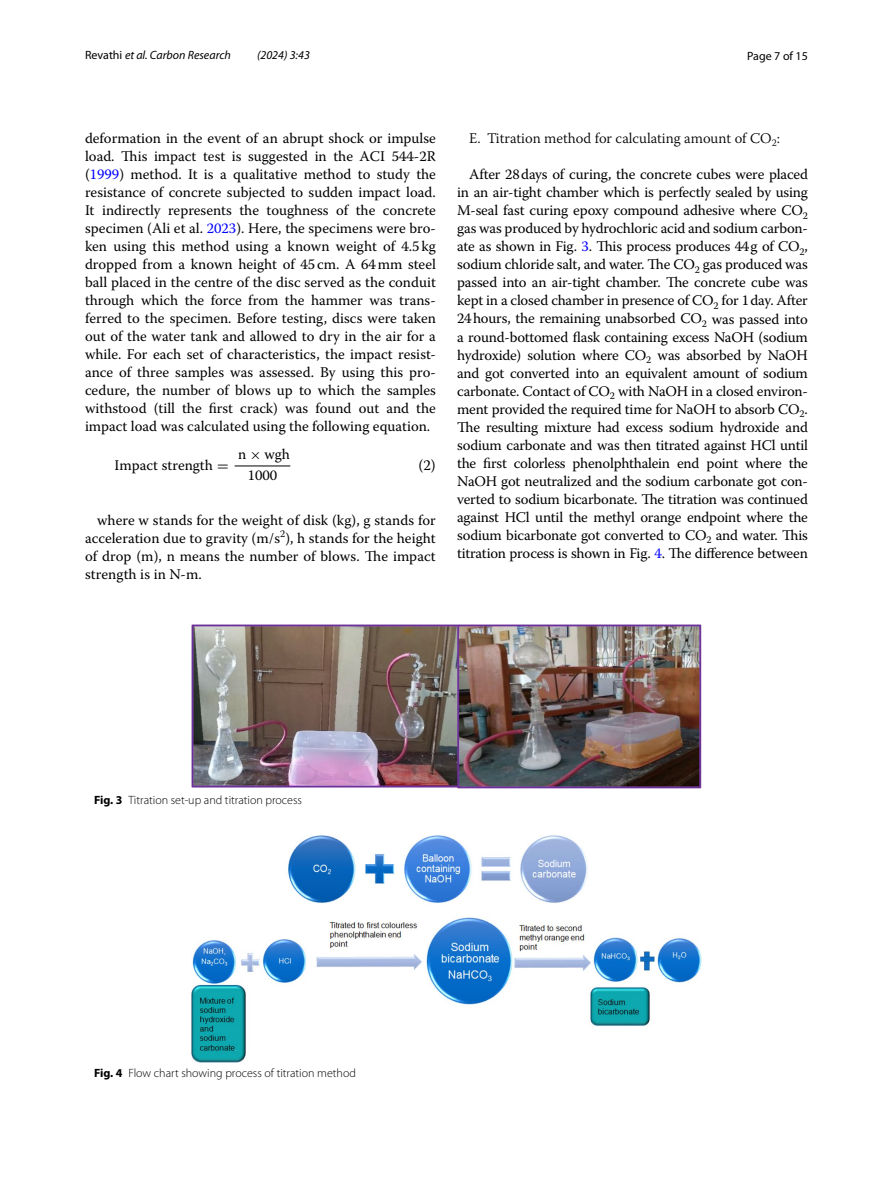
<style>
.page{position:relative;width:893px;height:1187px;background:#fff}
.page>*{position:absolute;margin:0;border:0;box-sizing:border-box;transform-origin:0 0}
.t1{font:15px "Warnock Pro";color:#000}
.t2{font:14.7px/18px "Warnock Pro";color:#000;text-align:justify}
.t3{font:300 14.7px "Warnock Pro";color:#000}
.t4{font:14.7px/20.7px "Warnock Pro Regular 3";color:#000;text-align:center}
.t5{font:300 12px "Myriad Pro";color:#000}
.t6{font:italic 12px "Myriad Pro";color:#000}
.t7{font:12px "Myriad Pro";color:#000}
.s1{font-style:normal}
.s2{color:#00f}
.s3{font-family:"MTSYN2"}
.s4{font-weight:700}
</style>
<div class="page">
<hr style="left:235px;top:465px;width:55px;height:1px;background:#000">
<img style="left:191px;top:624px;width:511px;height:164px">
<img style="left:191px;top:835px;width:511px;height:226px">
<p class="t6" style="left:85px;top:48px;width:147px"><span class="s1">Revathi</span> et al. Carbon Research</p>
<p class="t6" style="left:257px;top:48px;width:54px">(2024) 3:43</p>
<p class="t7" style="left:747px;top:48px;width:62px">Page 7 of 15</p>
<p class="t2" style="left:85px;top:128px;width:352px">deformation in the event of an abrupt shock or impulse load. This impact test is suggested in the ACI 544-2R (<span class="s2">1999</span>) method. It is a qualitative method to study the resistance of concrete subjected to sudden impact load.<br>It indirectly represents the toughness of the concrete specimen (Ali et al. <span class="s2">2023</span>). Here, the specimens were bro&shy;ken using this method using a known weight of 4.5kg dropped from a known height of 45cm. A 64mm steel ball placed in the centre of the disc served as the conduit through which the force from the hammer was trans&shy;ferred to the specimen. Before testing, discs were taken out of the water tank and allowed to dry in the air for a while. For each set of characteristics, the impact resist&shy;ance of three samples was assessed. By using this pro&shy;cedure, the number of blows up to which the samples withstood (till the first crack) was found out and the impact load was calculated using the following equation.</p>
<p class="t4" style="left:238px;top:445px;width:54px">n <span class="s3">×</span> wgh<br>1000</p>
<p class="t4" style="left:115px;top:456px;width:116px">Impact strength <span class="s3">=</span></p>
<p class="t1" style="left:419px;top:456px;width:19px">(2)</p>
<p class="t2" style="left:85px;top:511px;width:352px;text-indent:12px">where w stands for the weight of disk (kg), g stands for acceleration due to gravity (m/s<sup>2</sup>), h stands for the height of drop (m), n means the number of blows. The impact strength is in N-m.</p>
<p class="t3" style="left:469px;top:129px;width:312px">E. Titration method for calculating amount of CO<sub>2</sub>:</p>
<p class="t2" style="left:457px;top:165px;width:352px;text-indent:12px">After 28days of curing, the concrete cubes were placed in an air-tight chamber which is perfectly sealed by using M-seal fast curing epoxy compound adhesive where CO<sub>2 </sub>gas was produced by hydrochloric acid and sodium carbon&shy;ate as shown in Fig. <span class="s2">3</span>. This process produces 44g of CO<sub>2</sub>, sodium chloride salt, and water. The CO<sub>2</sub> gas produced was passed into an air-tight chamber. The concrete cube was kept in a closed chamber in presence of CO<sub>2</sub> for 1day. After 24hours, the remaining unabsorbed CO<sub>2</sub> was passed into a round-bottomed flask containing excess NaOH (sodium hydroxide) solution where CO<sub>2</sub> was absorbed by NaOH and got converted into an equivalent amount of sodium carbonate. Contact of CO<sub>2</sub> with NaOH in a closed environ&shy;ment provided the required time for NaOH to absorb CO<sub>2</sub>.<br>The resulting mixture had excess sodium hydroxide and sodium carbonate and was then titrated against HCl until the first colorless phenolphthalein end point where the NaOH got neutralized and the sodium carbonate got con&shy;verted to sodium bicarbonate. The titration was continued against HCl until the methyl orange endpoint where the sodium bicarbonate got converted to CO<sub>2</sub> and water. This titration process is shown in Fig. <span class="s2">4</span>. The difference between</p>
<p class="t5" style="left:94px;top:793px;width:210px"><span class="s4">Fig. 3</span> Titration set-up and titration process</p>
<p class="t5" style="left:94px;top:1066px;width:263px"><span class="s4">Fig. 4</span> Flow chart showing process of titration method</p>
</div>
